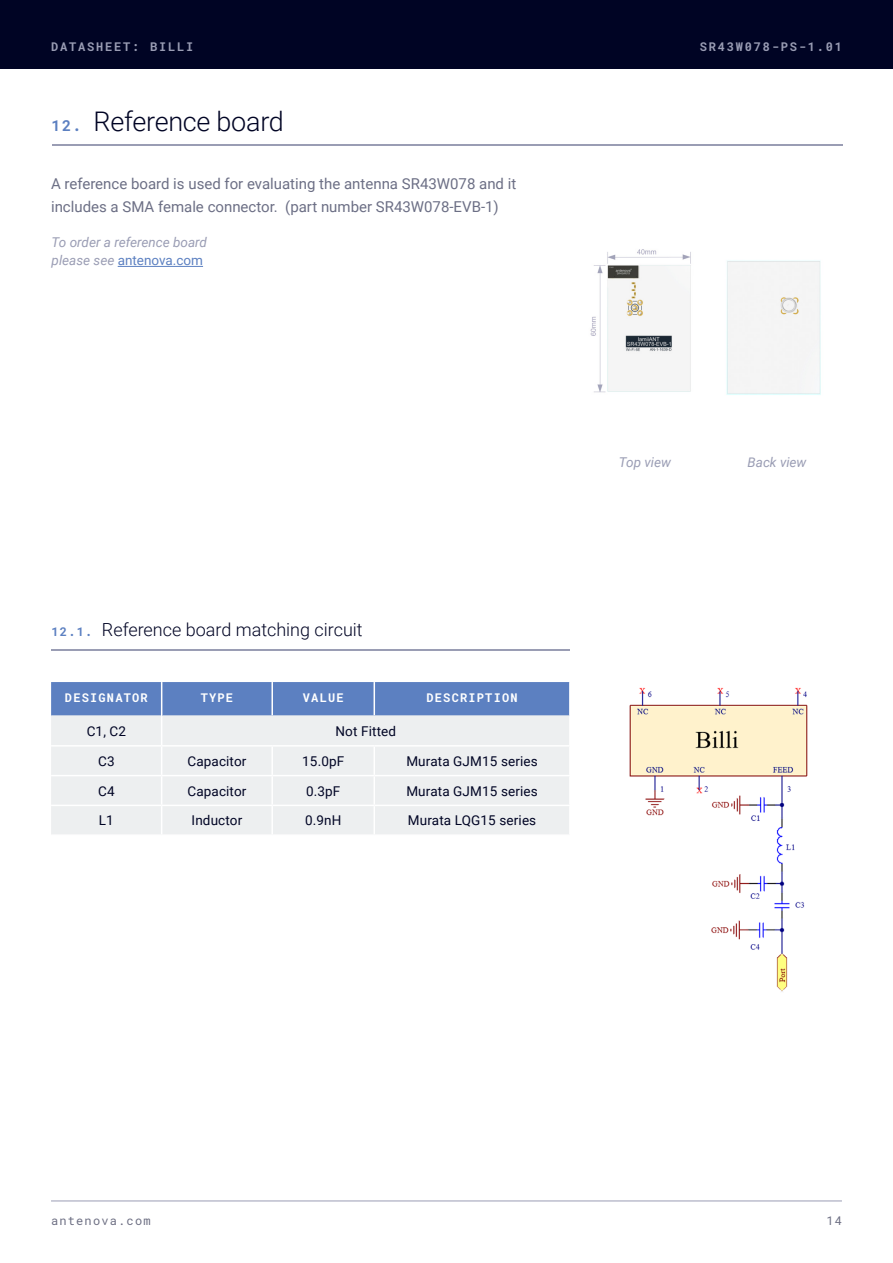
<style>
.page{position:relative;width:893px;height:1263px;background:#fff}
.page>*{position:absolute;margin:0;border:0;box-sizing:border-box;transform-origin:0 0}
.t1{font:300 27px "Roboto";letter-spacing:-.01em;color:#000424}
.t2{font:300 18px "Roboto";color:#000424}
.body{font:15px/22.5px "Roboto";color:#6c6f85}
.table_data{font:13.5px "Roboto";letter-spacing:.01em;color:#000424}
.label{font:italic 13.5px/18px "Roboto";color:#9a9db4}
.t3{font:700 12px "Roboto Mono";letter-spacing:.15em;color:#9a9db4}
.table_header{font:700 12px "Roboto Mono";letter-spacing:.1em;color:#fff}
.t4{font:12px "Roboto Mono";letter-spacing:.1em;color:#6d6f83}
.s1{font-family:"Roboto Mono";font-weight:700;font-size:15px;color:#5c80c1}
.s2{font-style:normal;color:#5c80c1}
.s3{font-family:"Roboto Mono";font-weight:700;font-size:12px;color:#5c80c1}
</style>
<div class="page">
<div style="left:0;top:0;width:893px;height:68px;background:#000424"></div>
<hr style="left:51px;top:1201px;width:791px;height:1px;background:#9a9db4">
<hr style="left:52px;top:145px;width:790px;height:1px;background:#9a9db4">
<hr style="left:118px;top:266px;width:85px;height:1px;background:#5c80c1">
<hr style="left:52px;top:649px;width:518px;height:1px;background:#9a9db4">
<img style="left:629px;top:687px;width:179px;height:305px">
<svg style="left:51px;top:682px;width:519px;height:152px;background:#ced7e6"></svg>
<img style="left:590px;top:249px;width:101px;height:144px">
<div style="left:726px;top:260px;width:95px;height:135px;background:#f4f4f5"></div>
<p class="t3" style="left:51px;top:38px;width:144px">DATASHEET: BILLI</p>
<p class="t3" style="left:700px;top:38px;width:144px">SR43W078-PS-1.01</p>
<p class="t1" style="left:52px;top:103px;width:234px"><span class="s1">12.</span> Reference board</p>
<p class="body" style="left:51px;top:172px;width:467px">A reference board is used for evaluating the antenna SR43W078 and it includes a SMA female connector. (part number SR43W078-EVB-1)</p>
<p class="label" style="left:52px;top:233px;width:157px">To order a reference board please see <span class="s2">antenova.com</span></p>
<p class="t2" style="left:52px;top:617px;width:313px"><span class="s3">12.1.</span> Reference board matching circuit</p>
<p class="table_header" style="left:65px;top:689px;width:84px">DESIGNATOR</p>
<p class="table_header" style="left:201px;top:689px;width:34px">TYPE</p>
<p class="table_header" style="left:303px;top:689px;width:42px">VALUE</p>
<p class="table_header" style="left:426px;top:689px;width:93px">DESCRIPTION</p>
<p class="table_data" style="left:87px;top:722px;width:41px">C1, C2</p>
<p class="table_data" style="left:335px;top:722px;width:62px">Not Fitted</p>
<p class="table_data" style="left:98px;top:751px;width:18px">C3</p>
<p class="table_data" style="left:187px;top:751px;width:61px">Capacitor</p>
<p class="table_data" style="left:302px;top:751px;width:44px">15.0pF</p>
<p class="table_data" style="left:406px;top:751px;width:133px">Murata GJM15 series</p>
<p class="table_data" style="left:98px;top:781px;width:18px">C4</p>
<p class="table_data" style="left:187px;top:781px;width:61px">Capacitor</p>
<p class="table_data" style="left:306px;top:781px;width:36px">0.3pF</p>
<p class="table_data" style="left:406px;top:781px;width:133px">Murata GJM15 series</p>
<p class="table_data" style="left:99px;top:811px;width:16px">L1</p>
<p class="table_data" style="left:192px;top:811px;width:52px">Inductor</p>
<p class="table_data" style="left:305px;top:811px;width:38px">0.9nH</p>
<p class="table_data" style="left:408px;top:811px;width:130px">Murata LQG15 series</p>
<p class="label" style="left:619px;top:452px;width:54px">Top view</p>
<p class="label" style="left:748px;top:452px;width:60px">Back view</p>
<p class="t4" style="left:51px;top:1212px;width:101px">antenova.com</p>
<p class="t4" style="left:826px;top:1212px;width:17px">14</p>
</div>
